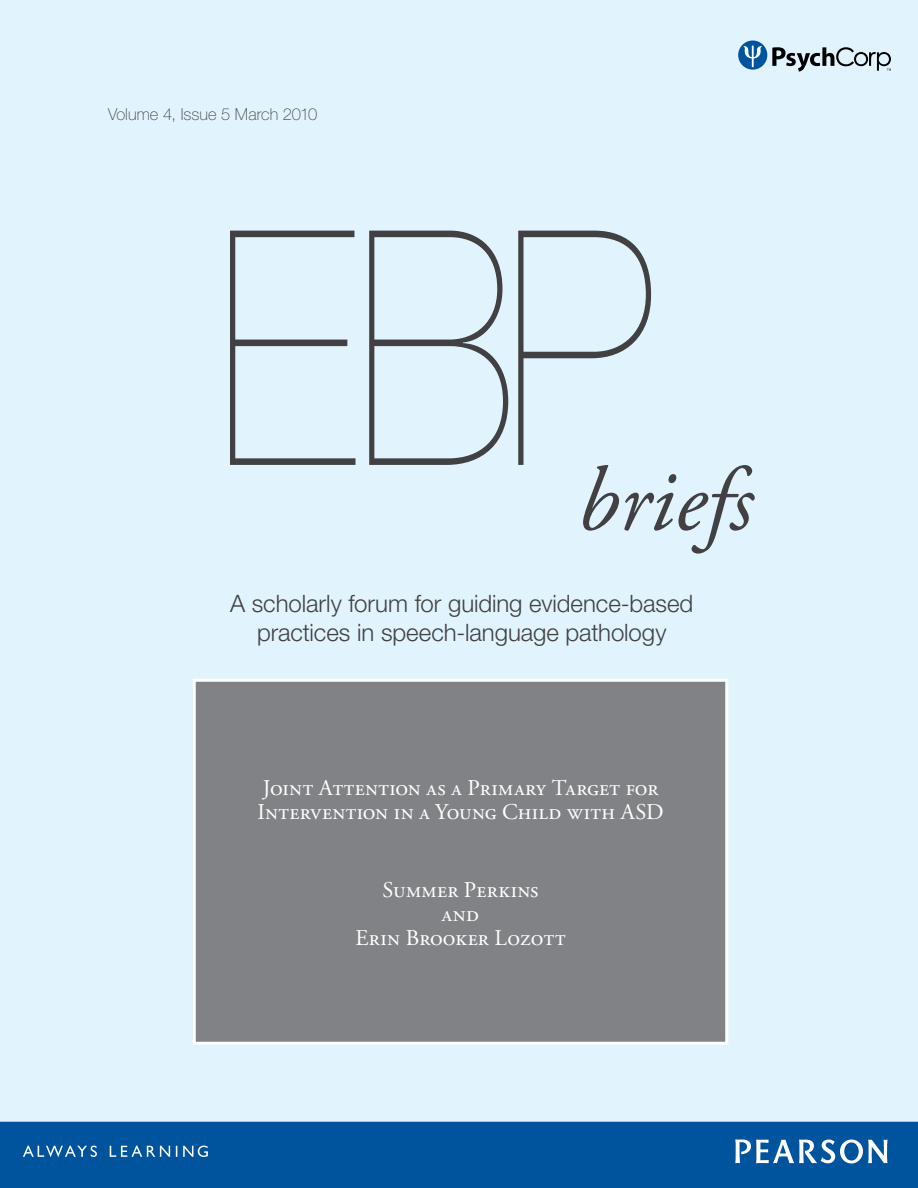
<style>
.page{position:relative;width:918px;height:1188px;background:#e1f4fd}
.page>*{position:absolute;margin:0;border:0;box-sizing:border-box;transform-origin:0 0}
.t1{font:200 328.2px "Helvetica Neue LT Std";color:#414042;scale:.8 1}
.t2{font:italic 90px "Adobe Garamond Pro";color:#414042}
.t3{font:300 24px/28.8px "Helvetica Neue LT Std";letter-spacing:-.005em;color:#414042;text-align:center}
.t4{font:22.5px/24px "Adobe Garamond Pro";letter-spacing:.01em;color:#fff}
.t5{font:100 16.5px "Helvetica Neue LT Std";color:#414042}
</style>
<div class="page">
<div style="left:194px;top:680px;width:533px;height:363px;background:#808285"></div>
<div style="left:193px;top:679px;width:535px;height:366px;border:3px solid #fff"></div>
<div style="left:0;top:1122px;width:918px;height:66px;background:#00549e"></div>
<svg style="left:735px;top:1140px;width:153px;height:23px"></svg>
<svg style="left:23px;top:1146px;width:185px;height:11px"></svg>
<div style="left:738px;top:41px;width:29px;height:29px;background:#00549e;border-radius:50%"></div>
<svg style="left:744px;top:45px;width:18px;height:23px"></svg>
<svg style="left:772px;top:47px;width:119px;height:25px"></svg>
<p class="t5" style="left:108px;top:104px;width:211px">Volume 4, Issue 5 March 2010</p>
<h1 class="t1" style="left:216px;top:159px;width:550px">EBP</h1>
<h2 class="t2" style="left:577px;top:447px;width:177px">briefs</h2>
<p class="t3" style="left:230px;top:589px;width:465px">A scholarly forum for guiding evidence-based practices in speech-language pathology</p>
<p class="t4" style="left:257px;top:777px;width:408px">Joint Attention as a Primary Target for<br>Intervention in a Young Child with ASD</p>
<p class="t4" style="left:355px;top:879px;width:212px;text-align:center">Summer Perkins<br>and<br>Erin Brooker Lozott</p>
</div>
